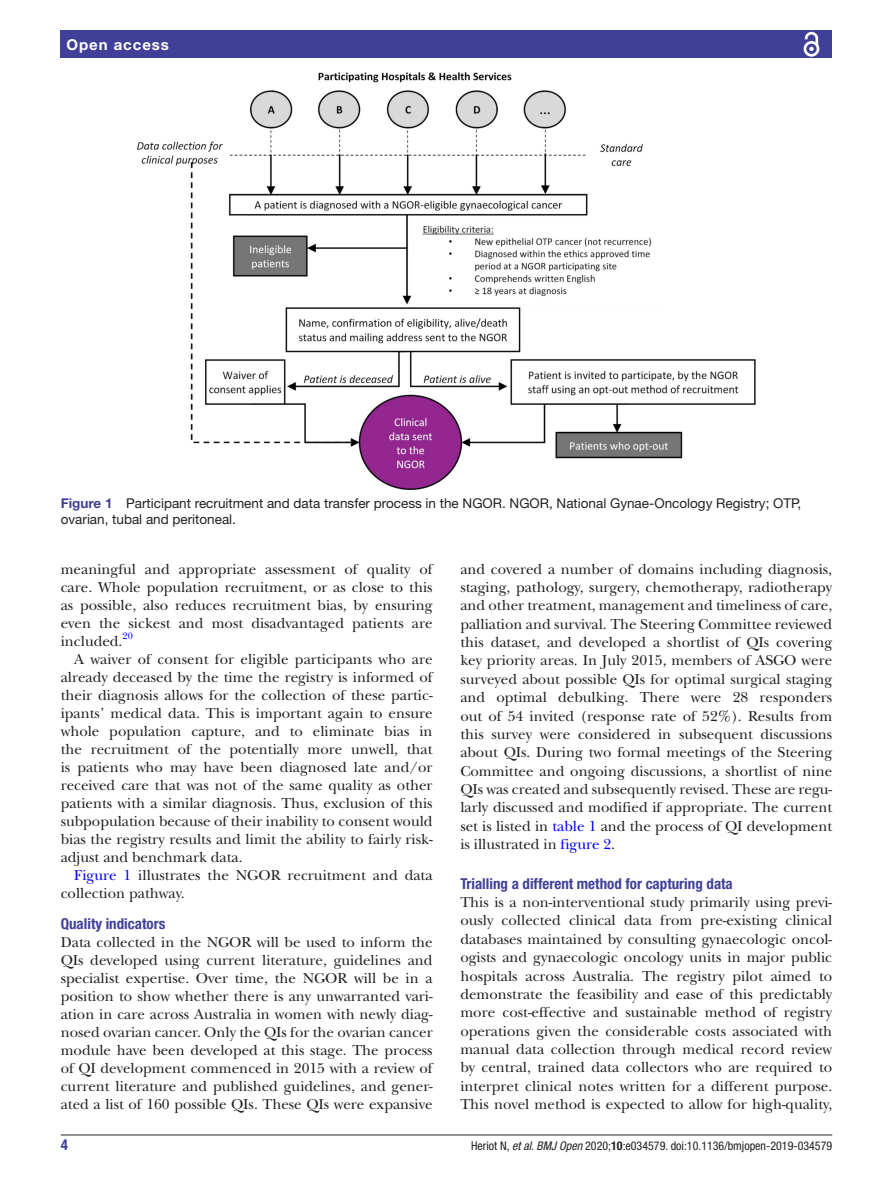
<style>
.page{position:relative;width:893px;height:1191px;background:#fff}
.page>*{position:absolute;margin:0;border:0;box-sizing:border-box;transform-origin:0 0}
.t1{font:15px/18.3px "New Baskerville";color:#231f20;text-align:justify}
.t2{font:700 condensed 15px "Helvetica Neue LT Std";color:#414099}
.t3{font:700 15px "Helvetica Neue LT Std";letter-spacing:.065em;color:#fff}
.t4{font:13.5px/16.2px "Helvetica Neue LT Std";color:#231f20}
.t5{font:condensed 12px "Helvetica Neue LT Std";color:#231f20}
.t6{font:9.9px "New Baskerville";color:#00f}
.s1{font-weight:700;color:#414099}
.s2{color:#00f}
.s3{font-style:italic}
.s4{font-weight:700}
</style>
<div class="page">
<hr style="left:61px;top:1134px;width:771px;height:1px;background:#231f20">
<div style="left:61px;top:31px;width:771px;height:27px;background:#414099"></div>
<svg style="left:803px;top:31px;width:17px;height:26px"></svg>
<img style="left:138px;top:73px;width:617px;height:417px">
<p class="t3" style="left:66px;top:35px;width:104px">Open access</p>
<p class="t4" style="left:61px;top:494px;width:742px"><span class="s1">Figure 1</span> Participant recruitment and data transfer process in the NGOR. NGOR, National Gynae-Oncology Registry; OTP, ovarian, tubal and peritoneal.</p>
<p class="t1" style="left:61px;top:560px;width:373px">meaningful and appropriate assessment of quality of care. Whole population recruitment, or as close to this as possible, also reduces recruitment bias, by ensuring even the sickest and most disadvantaged patients are included.</p>
<p class="t1" style="left:460px;top:560px;width:373px">and covered a number of domains including diagnosis, staging, pathology, surgery, chemotherapy, radiotherapy and other treatment, management and timeliness of care, palliation and survival. The Steering Committee reviewed this dataset, and developed a shortlist of QIs covering key priority areas. In July 2015, members of ASGO were surveyed about possible QIs for optimal surgical staging and optimal debulking. There were 28 responders out of 54 invited (response rate of 52%). Results from this survey were considered in subsequent discussions about QIs. During two formal meetings of the Steering Committee and ongoing discussions, a shortlist of nine QIs was created and subsequently revised. These are regu&shy;larly discussed and modified if appropriate. The current set is listed in <span class="s2">table 1</span> and the process of QI development is illustrated in <span class="s2">figure 2</span>.</p>
<p class="t2" style="left:460px;top:874px;width:274px">Trialling a different method for capturing data</p>
<p class="t1" style="left:460px;top:893px;width:373px">This is a non-interventional study primarily using previ&shy;ously collected clinical data from pre-existing clinical databases maintained by consulting gynaecologic oncol&shy;ogists and gynaecologic oncology units in major public hospitals across Australia. The registry pilot aimed to demonstrate the feasibility and ease of this predictably more cost-effective and sustainable method of registry operations given the considerable costs associated with manual data collection through medical record review by central, trained data collectors who are required to interpret clinical notes written for a different purpose.<br>This novel method is expected to allow for high-quality,</p>
<p class="t6" style="left:123px;top:630px;width:12px">20</p>
<p class="t1" style="left:61px;top:650px;width:373px;text-indent:14px">A waiver of consent for eligible participants who are already deceased by the time the registry is informed of their diagnosis allows for the collection of these partic&shy;ipants’ medical data. This is important again to ensure whole population capture, and to eliminate bias in the recruitment of the potentially more unwell, that is patients who may have been diagnosed late and/or received care that was not of the same quality as other patients with a similar diagnosis. Thus, exclusion of this subpopulation because of their inability to consent would bias the registry results and limit the ability to fairly risk&shy;adjust and benchmark data.</p>
<p class="t1" style="left:61px;top:866px;width:373px;text-indent:14px"><span class="s2">Figure 1</span> illustrates the NGOR recruitment and data collection pathway.</p>
<p class="t2" style="left:61px;top:915px;width:106px">Quality indicators</p>
<p class="t1" style="left:61px;top:933px;width:373px">Data collected in the NGOR will be used to inform the QIs developed using current literature, guidelines and specialist expertise. Over time, the NGOR will be in a position to show whether there is any unwarranted vari&shy;ation in care across Australia in women with newly diag&shy;nosed ovarian cancer. Only the QIs for the ovarian cancer module have been developed at this stage. The process of QI development commenced in 2015 with a review of current literature and published guidelines, and gener&shy;ated a list of 160 possible QIs. These QIs were expansive</p>
<p class="t2" style="left:61px;top:1135px;width:9px">4</p>
<p class="t5" style="left:471px;top:1138px;width:363px">Heriot N, <span class="s3">et al</span>. <span class="s3">BMJ Open</span> 2020;<span class="s4">10</span>:e034579. doi:10.1136/bmjopen-2019-034579</p>
</div>
